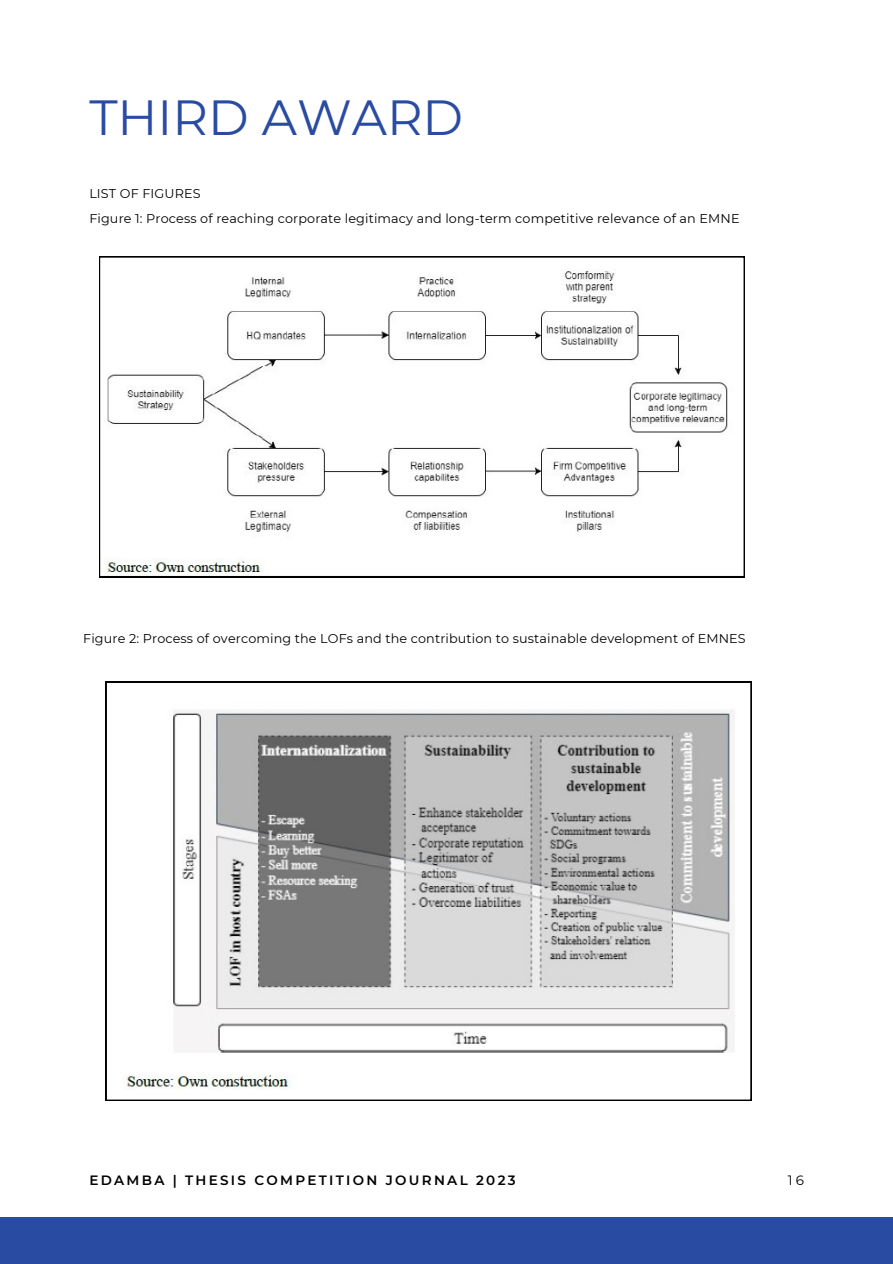
<style>
.page{position:relative;width:893px;height:1264px;background:#fff}
.page>*{position:absolute;margin:0;border:0;box-sizing:border-box;transform-origin:0 0}
.t1{font:49.2px "Montserrat";color:#294ba1}
.t2{font:600 13.5px "Montserrat";letter-spacing:.17em;color:#000001}
.t3{font:13.5px "Montserrat";color:#000001}
.t4{font:12.75px/25.5px "Montserrat";letter-spacing:.01em;color:#000001}
</style>
<div class="page">
<div style="left:0;top:1217px;width:892px;height:46px;background:#294ba1"></div>
<svg style="left:99px;top:256px;width:645px;height:321px"></svg>
<svg style="left:106px;top:682px;width:645px;height:418px"></svg>
<h1 class="t1" style="left:89px;top:87px;width:375px">THIRD AWARD</h1>
<p class="t4" style="left:89px;top:180px;width:651px">LIST OF FIGURES<br>Figure 1: Process of reaching corporate legitimacy and long-term competitive relevance of an EMNE</p>
<p class="t4" style="left:83px;top:625px;width:664px">Figure 2: Process of overcoming the LOFs and the contribution to sustainable development of EMNES</p>
<p class="t2" style="left:89px;top:1172px;width:428px">EDAMBA | THESIS COMPETITION JOURNAL 2023</p>
<p class="t3" style="left:787px;top:1172px;width:18px">16</p>
</div>
